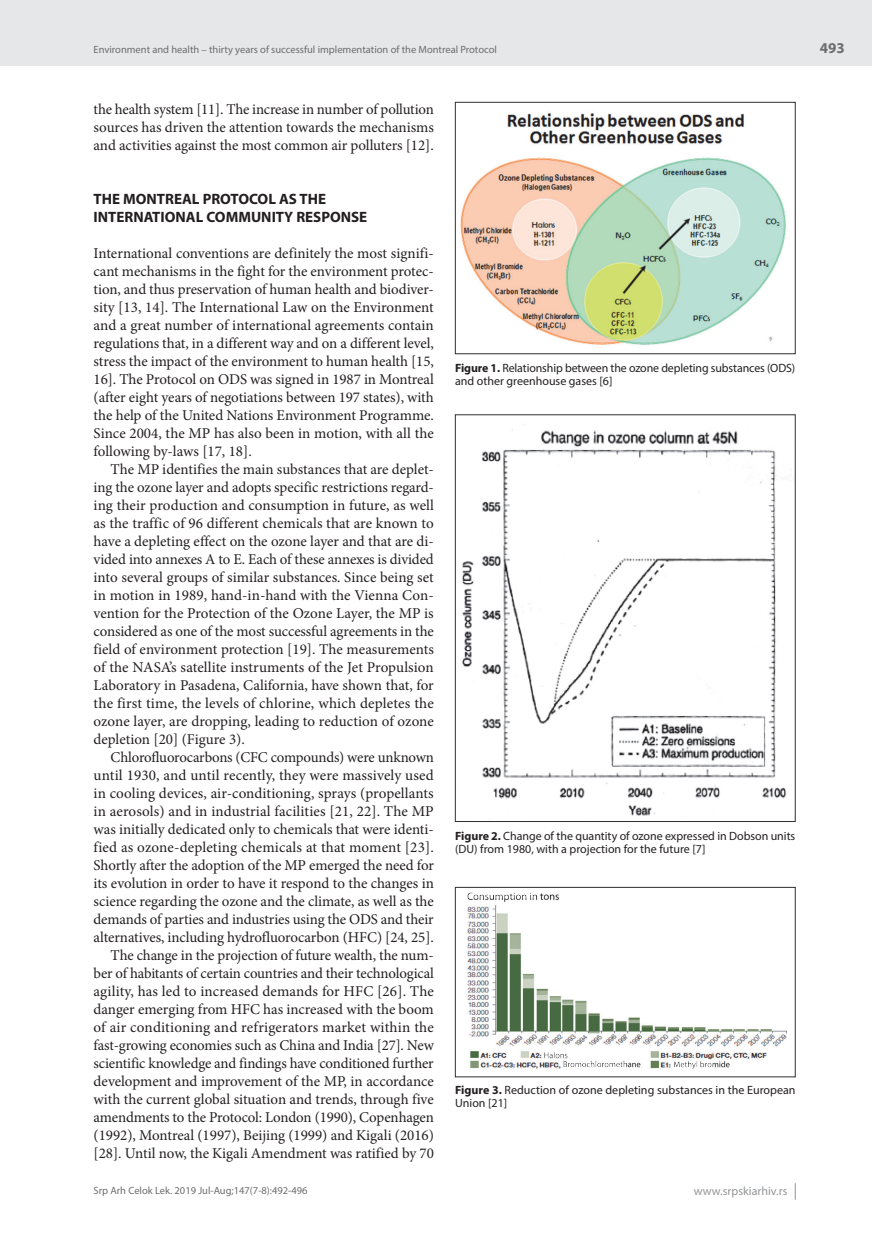
<style>
.page{position:relative;width:872px;height:1234px;background:#fff}
.page>*{position:absolute;margin:0;border:0;box-sizing:border-box;transform-origin:0 0}
.t1{font:15px/18px "Minion Pro";letter-spacing:-.005em;color:#231f20;text-align:justify}
.t2{font:700 15px/18px "Myriad Pro";color:#231f20}
.t3{font:700 15px "Myriad Pro";color:#6c6d70}
.t4{font:12px/13.5px "Myriad Pro";letter-spacing:-.005em;color:#231f20}
.t5{font:12px "Myriad Pro";color:#939598}
.t6{font:10.5px "Myriad Pro";color:#6c6d70}
.s1{font-weight:700}
</style>
<div class="page">
<div style="left:0;top:0;width:872px;height:66px;background:#e6e7e9"></div>
<svg style="left:795px;top:1183px;width:1px;height:16px"></svg>
<img style="left:460px;top:113px;width:326px;height:232px">
<div style="left:455px;top:102px;width:340px;height:252px;border:1px solid #2e2f2e"></div>
<img style="left:462px;top:424px;width:325px;height:392px">
<div style="left:455px;top:414px;width:340px;height:407px;border:1px solid #2e2f2e"></div>
<img style="left:467px;top:892px;width:320px;height:177px">
<div style="left:455px;top:887px;width:340px;height:189px;border:1px solid #2e2f2e"></div>
<p class="t6" style="left:94px;top:43px;width:405px">Environment and health – thirty years of successful implementation of the Montreal Protocol</p>
<p class="t1" style="left:94px;top:100px;width:342px">the health system [11]. The increase in number of pollution sources has driven the attention towards the mechanisms and activities against the most common air polluters [12].</p>
<p class="t2" style="left:94px;top:189px;width:275px">THE MONTREAL PROTOCOL AS THE<br>INTERNATIONAL COMMUNITY RESPONSE</p>
<p class="t1" style="left:94px;top:244px;width:342px">International conventions are definitely the most signifi&shy;cant mechanisms in the fight for the environment protec&shy;tion, and thus preservation of human health and biodiver&shy;sity [13, 14]. The International Law on the Environment and a great number of international agreements contain regulations that, in a different way and on a different level, stress the impact of the environment to human health [15, 16]. The Protocol on ODS was signed in 1987 in Montreal (after eight years of negotiations between 197 states), with the help of the United Nations Environment Programme.<br>Since 2004, the MP has also been in motion, with all the following by-laws [17, 18].</p>
<p class="t1" style="left:94px;top:460px;width:342px;text-indent:17px">The MP identifies the main substances that are deplet&shy;ing the ozone layer and adopts specific restrictions regard&shy;ing their production and consumption in future, as well as the traffic of 96 different chemicals that are known to have a depleting effect on the ozone layer and that are di&shy;vided into annexes A to E. Each of these annexes is divided into several groups of similar substances. Since being set in motion in 1989, hand-in-hand with the Vienna Con&shy;vention for the Protection of the Ozone Layer, the MP is considered as one of the most successful agreements in the field of environment protection [19]. The measurements of the NASA’s satellite instruments of the Jet Propulsion Laboratory in Pasadena, California, have shown that, for the first time, the levels of chlorine, which depletes the ozone layer, are dropping, leading to reduction of ozone depletion [20] (Figure 3).</p>
<p class="t1" style="left:94px;top:748px;width:342px;text-align:right">Chlorofluorocarbons (CFC compounds) were unknown until 1930, and until recently, they were massively used in cooling devices, air-conditioning, sprays (propellants in aerosols) and in industrial facilities [21, 22]. The MP was initially dedicated only to chemicals that were identi&shy;fied as ozone-depleting chemicals at that moment [23].<br>Shortly after the adoption of the MP emerged the need for its evolution in order to have it respond to the changes in science regarding the ozone and the climate, as well as the demands of parties and industries using the ODS and their alternatives, including hydrofluorocarbon (HFC) [24, 25].<br>The change in the projection of future wealth, the num&shy;ber of habitants of certain countries and their technological agility, has led to increased demands for HFC [26]. The danger emerging from HFC has increased with the boom of air conditioning and refrigerators market within the fast-growing economies such as China and India [27]. New scientific knowledge and findings have conditioned further development and improvement of the MP, in accordance with the current global situation and trends, through five amendments to the Protocol: London (1990), Copenhagen (1992), Montreal (1997), Beijing (1999) and Kigali (2016) [28]. Until now, the Kigali Amendment was ratified by 70</p>
<p class="t4" style="left:455px;top:360px;width:342px"><span class="s1">Figure 1.</span> Relationship between the ozone depleting substances (ODS) and other greenhouse gases [6]</p>
<p class="t4" style="left:455px;top:828px;width:342px"><span class="s1">Figure 2.</span> Change of the quantity of ozone expressed in Dobson units (DU) from 1980, with a projection for the future [7]</p>
<p class="t4" style="left:455px;top:1082px;width:342px"><span class="s1">Figure 3.</span> Reduction of ozone depleting substances in the European<br>Union [21]</p>
<p class="t6" style="left:94px;top:1184px;width:216px">Srp Arh Celok Lek. 2019 Jul-Aug;147(7-8):492-496</p>
<p class="t5" style="left:694px;top:1183px;width:95px">www.srpskiarhiv.rs</p>
<p class="t3" style="left:820px;top:38px;width:26px">493</p>
</div>
